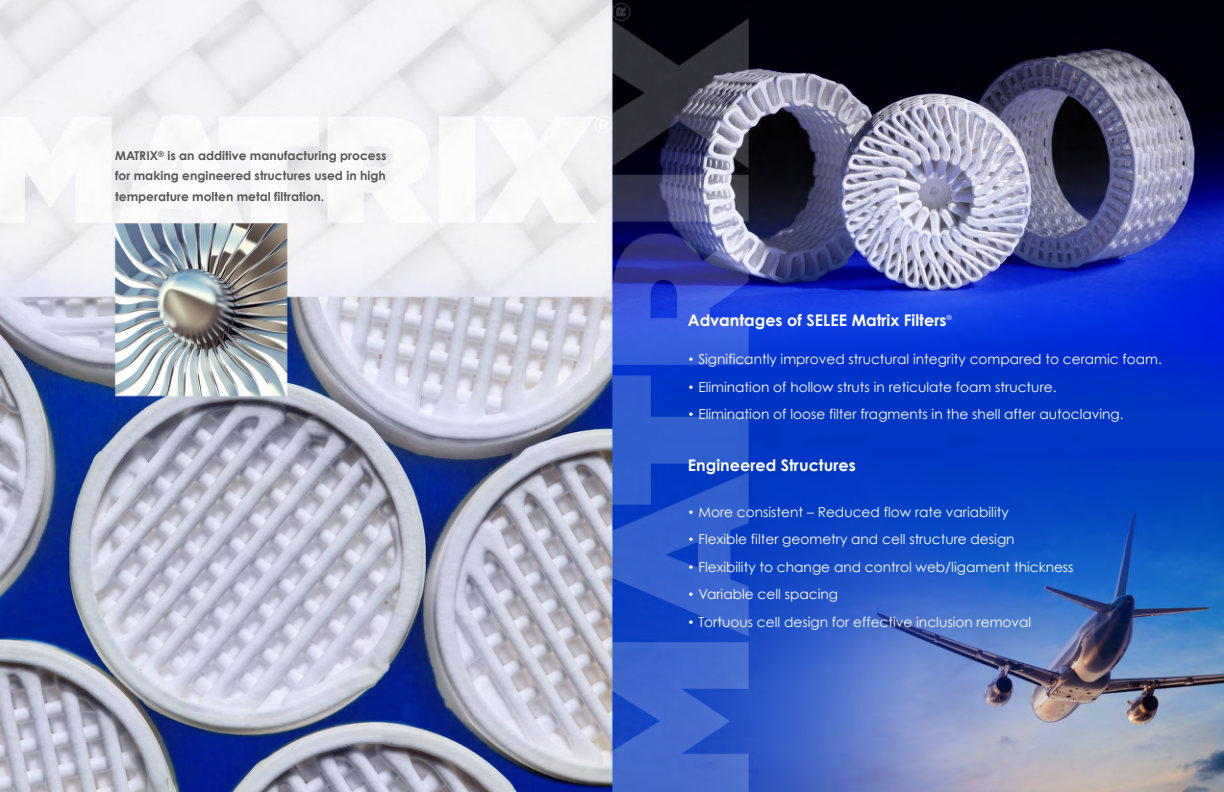
<style>
.page{position:relative;width:1224px;height:792px;background:#fff}
.page>*{position:absolute;margin:0;border:0;box-sizing:border-box;transform-origin:0 0}
.t1{font:700 16px "Century Gothic";color:#fff}
.t2{font:13.7px "Century Gothic";color:#fff}
.t3{font:700 12.2px/20.4px "Century Gothic";color:#57585a;text-align:justify}
.t4{font:7px "Century Gothic";color:#fff}
.s1{font-family:"Gotham";font-weight:300}
</style>
<div class="page">
<img style="left:0;top:0;width:1224px;height:792px">
<p class="t3" style="left:115px;top:145px;width:273px">MATRIX<sup>®</sup> is an additive manufacturing process for making engineered structures used in high temperature molten metal filtration.</p>
<p class="t1" style="left:688px;top:308px;width:260px">Advantages of SELEE Matrix Filters</p>
<p class="t4" style="left:947px;top:312px;width:7px">®</p>
<p class="t2" style="left:688px;top:350px;width:476px"><span class="s1">•</span> Significantly improved structural integrity compared to ceramic foam.</p>
<p class="t2" style="left:688px;top:377px;width:370px"><span class="s1">•</span> Elimination of hollow struts in reticulate foam structure.</p>
<p class="t2" style="left:688px;top:404px;width:437px"><span class="s1">•</span> Elimination of loose filter fragments in the shell after autoclaving.</p>
<p class="t1" style="left:688px;top:453px;width:169px">Engineered Structures</p>
<p class="t2" style="left:688px;top:502px;width:323px"><span class="s1">•</span> More consistent – Reduced flow rate variability</p>
<p class="t2" style="left:688px;top:530px;width:328px"><span class="s1">•</span> Flexible filter geometry and cell structure design</p>
<p class="t2" style="left:688px;top:557px;width:387px"><span class="s1">•</span> Flexibility to change and control web/ligament thickness</p>
<p class="t2" style="left:688px;top:585px;width:152px"><span class="s1">•</span> Variable cell spacing</p>
<p class="t2" style="left:688px;top:612px;width:345px"><span class="s1">•</span> Tortuous cell design for effective inclusion removal</p>
</div>
